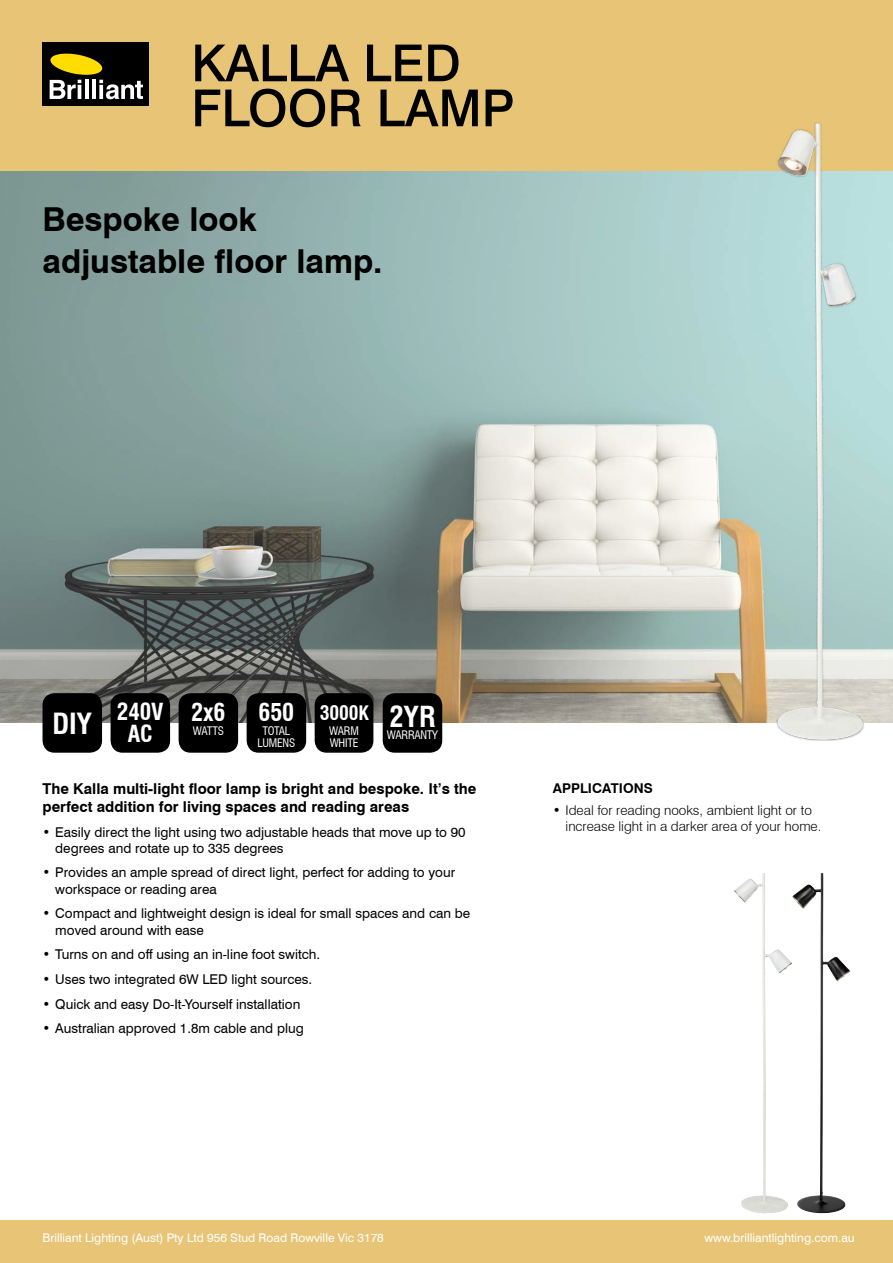
<style>
.page{position:relative;width:893px;height:1263px;background:#fff}
.page>*{position:absolute;margin:0;border:0;box-sizing:border-box;transform-origin:0 0}
.t1{font:500 51px/45px "Swiss 721 BT";color:#000}
.t2{font:700 33px/42px "Swiss 721 BT";color:#000}
.t3{font:700 condensed 28.5px "Swiss 721 BT";color:#fff}
.t4{font:700 condensed 28.35px "Swiss 721 BT";color:#fff}
.t5{font:700 condensed 24px "Swiss 721 BT";letter-spacing:-.005em;color:#fff}
.t6{font:700 condensed 22.95px "Swiss 721 BT";letter-spacing:-.005em;color:#fff}
.t7{font:700 condensed 19.5px "Swiss 721 BT";letter-spacing:-.005em;color:#fff}
.t8{font:700 15px/18px "Swiss 721 BT";color:#000}
.t9{font:13.5px/16.2px "Swiss 721 BT";color:#000}
.t10{font:300 13.5px/16.2px "Swiss 721 BT";color:#000}
.t11{font:700 13.5px "Swiss 721 BT";color:#000}
.t12{font:12px "Swiss 721 BT";color:#fff}
.t13{font:condensed 11.55px/11.6px "Swiss 721 BT";letter-spacing:-.02em;color:#fff;text-align:center}
</style>
<div class="page">
<img style="left:0;top:170px;width:893px;height:553px">
<div style="left:0;top:0;width:893px;height:170px;background:#e8c476"></div>
<div style="left:43px;top:43px;width:106px;height:63px;background:#000"></div>
<svg style="left:50px;top:53px;width:93px;height:46px"></svg>
<div style="left:0;top:1220px;width:893px;height:43px;background:#e8c476"></div>
<img style="left:777px;top:123px;width:87px;height:617px">
<img style="left:734px;top:873px;width:116px;height:340px">
<div style="left:179px;top:693px;width:59px;height:60px;background:#000;border-radius:12px"></div>
<div style="left:247px;top:693px;width:59px;height:60px;background:#000;border-radius:12px"></div>
<div style="left:111px;top:693px;width:59px;height:60px;background:#000;border-radius:12px"></div>
<div style="left:383px;top:693px;width:59px;height:60px;background:#000;border-radius:12px"></div>
<div style="left:315px;top:693px;width:58px;height:60px;background:#000;border-radius:12px"></div>
<div style="left:43px;top:693px;width:59px;height:60px;background:#000;border-radius:12px"></div>
<h1 class="t1" style="left:191px;top:40px;width:325px">KALLA LED<br>FLOOR LAMP</h1>
<h2 class="t2" style="left:43px;top:198px;width:342px">Bespoke look adjustable floor lamp.</h2>
<h3 class="t3" style="left:52px;top:706px;width:41px">DIY</h3>
<h3 class="t6" style="left:117px;top:698px;width:48px">240V</h3>
<h3 class="t5" style="left:258px;top:698px;width:37px">650</h3>
<h3 class="t6" style="left:128px;top:720px;width:27px">AC</h3>
<h3 class="t5" style="left:191px;top:698px;width:36px">2x6</h3>
<p class="t13" style="left:193px;top:725px;width:33px">WATTS</p>
<p class="t13" style="left:258px;top:725px;width:39px">TOTAL<br>LUMENS</p>
<h3 class="t7" style="left:320px;top:702px;width:51px">3000K</h3>
<p class="t13" style="left:329px;top:725px;width:31px;text-align:left">WARM<br>WHITE</p>
<h3 class="t4" style="left:390px;top:699px;width:47px">2YR</h3>
<p class="t13" style="left:387px;top:729px;width:53px">WARRANTY</p>
<p class="t8" style="left:43px;top:779px;width:435px">The Kalla multi-light floor lamp is bright and bespoke. It’s the perfect addition for living spaces and reading areas</p>
<p class="t9" style="left:55px;top:823px;width:412px;text-indent:-13px">• Easily direct the light using two adjustable heads that move up to 90 degrees and rotate up to 335 degrees</p>
<p class="t9" style="left:55px;top:864px;width:402px;text-indent:-13px">• Provides an ample spread of direct light, perfect for adding to your workspace or reading area</p>
<p class="t9" style="left:55px;top:905px;width:416px;text-indent:-13px">• Compact and lightweight design is ideal for small spaces and can be moved around with ease</p>
<p class="t9" style="left:43px;top:946px;width:279px">• Turns on and off using an in-line foot switch.</p>
<p class="t9" style="left:43px;top:971px;width:271px">• Uses two integrated 6W LED light sources.</p>
<p class="t9" style="left:43px;top:996px;width:259px">• Quick and easy Do-It-Yourself installation</p>
<p class="t9" style="left:43px;top:1020px;width:263px">• Australian approved 1.8m cable and plug</p>
<p class="t11" style="left:553px;top:780px;width:101px">APPLICATIONS</p>
<p class="t10" style="left:566px;top:802px;width:257px;text-indent:-13px">• Ideal for reading nooks, ambient light or to increase light in a darker area of your home.</p>
<p class="t12" style="left:43px;top:1231px;width:343px">Brilliant Lighting (Aust) Pty Ltd 956 Stud Road Rowville Vic 3178</p>
<p class="t12" style="left:704px;top:1231px;width:152px">www.brilliantlighting.com.au</p>
</div>
